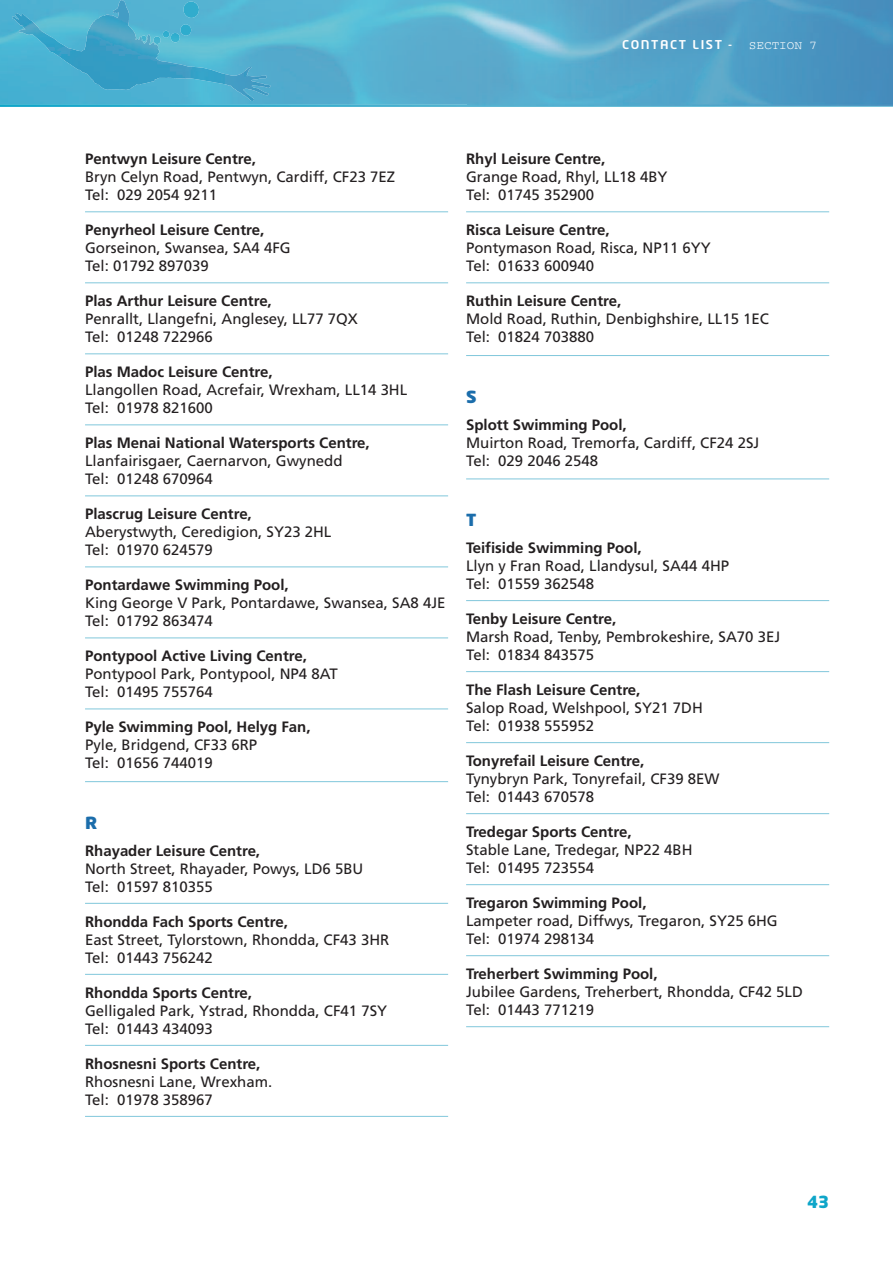
<style>
.page{position:relative;width:893px;height:1263px;background:#fff}
.page>*{position:absolute;margin:0;border:0;box-sizing:border-box;transform-origin:0 0}
.t1{font:900 16.5px "Neo Tech";color:#1b6dab;scale:1.05 1}
.t2{font:900 16.5px "Neo Tech";color:#0fa6c9}
.t3{font:15px/18px "Frutiger";color:#231f20}
.t4{font:700 15px "Frutiger";color:#231f20}
.t5{font:500 12px "Neo Tech";letter-spacing:.125em;color:#fff;scale:1.05 1}
.t6{font:12px "Courier";color:#fff;scale:1.05 1}
</style>
<div class="page">
<hr style="left:85px;top:211px;width:363px;height:1px;background:#81c7db">
<hr style="left:85px;top:282px;width:363px;height:1px;background:#81c7db">
<hr style="left:85px;top:353px;width:363px;height:1px;background:#81c7db">
<hr style="left:85px;top:424px;width:363px;height:1px;background:#81c7db">
<hr style="left:85px;top:495px;width:363px;height:1px;background:#81c7db">
<hr style="left:85px;top:566px;width:363px;height:1px;background:#81c7db">
<hr style="left:85px;top:637px;width:363px;height:1px;background:#81c7db">
<hr style="left:85px;top:708px;width:363px;height:1px;background:#81c7db">
<hr style="left:85px;top:781px;width:363px;height:1px;background:#81c7db">
<hr style="left:85px;top:903px;width:363px;height:1px;background:#81c7db">
<hr style="left:85px;top:974px;width:363px;height:1px;background:#81c7db">
<hr style="left:85px;top:1045px;width:363px;height:1px;background:#81c7db">
<hr style="left:85px;top:1116px;width:363px;height:1px;background:#81c7db">
<hr style="left:466px;top:211px;width:363px;height:1px;background:#81c7db">
<hr style="left:466px;top:282px;width:363px;height:1px;background:#81c7db">
<hr style="left:466px;top:355px;width:363px;height:1px;background:#81c7db">
<hr style="left:466px;top:478px;width:363px;height:1px;background:#81c7db">
<hr style="left:466px;top:600px;width:363px;height:1px;background:#81c7db">
<hr style="left:466px;top:671px;width:363px;height:1px;background:#81c7db">
<hr style="left:466px;top:742px;width:363px;height:1px;background:#81c7db">
<hr style="left:466px;top:813px;width:363px;height:1px;background:#81c7db">
<hr style="left:466px;top:884px;width:363px;height:1px;background:#81c7db">
<hr style="left:466px;top:955px;width:363px;height:1px;background:#81c7db">
<hr style="left:466px;top:1026px;width:363px;height:1px;background:#81c7db">
<img style="left:91px;top:0;width:376px;height:104px">
<img style="left:175px;top:78px;width:77px;height:23px">
<svg style="left:0;top:0;width:91px;height:107px;background:#49b1d1"></svg>
<svg style="left:141px;top:36px;width:6px;height:5px"></svg>
<svg style="left:153px;top:24px;width:39px;height:20px"></svg>
<img style="left:183px;top:2px;width:17px;height:16px">
<img style="left:467px;top:0;width:426px;height:106px">
<p class="t5" style="left:622px;top:40px;width:107px">CONTACT LIST -</p>
<p class="t6" style="left:749px;top:42px;width:66px">SECTION 7</p>
<p class="t4" style="left:85px;top:153px;width:172px">Pentwyn Leisure Centre,</p>
<p class="t3" style="left:85px;top:169px;width:312px">Bryn Celyn Road, Pentwyn, Cardiff, CF23 7EZ<br>Tel: 029 2054 9211</p>
<p class="t4" style="left:85px;top:224px;width:181px">Penyrheol Leisure Centre,</p>
<p class="t3" style="left:85px;top:240px;width:207px">Gorseinon, Swansea, SA4 4FG<br>Tel: 01792 897039</p>
<p class="t4" style="left:85px;top:295px;width:188px">Plas Arthur Leisure Centre,</p>
<p class="t3" style="left:85px;top:311px;width:274px">Penrallt, Llangefni, Anglesey, LL77 7QX<br>Tel: 01248 722966</p>
<p class="t4" style="left:85px;top:366px;width:189px">Plas Madoc Leisure Centre,</p>
<p class="t3" style="left:85px;top:382px;width:324px">Llangollen Road, Acrefair, Wrexham, LL14 3HL<br>Tel: 01978 821600</p>
<p class="t4" style="left:85px;top:437px;width:286px">Plas Menai National Watersports Centre,</p>
<p class="t3" style="left:85px;top:453px;width:259px">Llanfairisgaer, Caernarvon, Gwynedd<br>Tel: 01248 670964</p>
<p class="t4" style="left:85px;top:508px;width:168px">Plascrug Leisure Centre,</p>
<p class="t3" style="left:85px;top:524px;width:248px">Aberystwyth, Ceredigion, SY23 2HL<br>Tel: 01970 624579</p>
<p class="t4" style="left:85px;top:579px;width:205px">Pontardawe Swimming Pool,</p>
<p class="t3" style="left:85px;top:595px;width:362px">King George V Park, Pontardawe, Swansea, SA8 4JE<br>Tel: 01792 863474</p>
<p class="t4" style="left:85px;top:650px;width:223px">Pontypool Active Living Centre,</p>
<p class="t3" style="left:85px;top:666px;width:254px">Pontypool Park, Pontypool, NP4 8AT<br>Tel: 01495 755764</p>
<p class="t4" style="left:85px;top:721px;width:227px">Pyle Swimming Pool, Helyg Fan,</p>
<p class="t3" style="left:85px;top:737px;width:174px">Pyle, Bridgend, CF33 6RP<br>Tel: 01656 744019</p>
<p class="t1" style="left:85px;top:816px;width:13px">R</p>
<p class="t4" style="left:85px;top:844px;width:177px">Rhayader Leisure Centre,</p>
<p class="t3" style="left:85px;top:861px;width:280px">North Street, Rhayader, Powys, LD6 5BU<br>Tel: 01597 810355</p>
<p class="t4" style="left:85px;top:916px;width:204px">Rhondda Fach Sports Centre,</p>
<p class="t3" style="left:85px;top:932px;width:306px">East Street, Tylorstown, Rhondda, CF43 3HR<br>Tel: 01443 756242</p>
<p class="t4" style="left:85px;top:987px;width:169px">Rhondda Sports Centre,</p>
<p class="t3" style="left:85px;top:1003px;width:304px">Gelligaled Park, Ystrad, Rhondda, CF41 7SY<br>Tel: 01443 434093</p>
<p class="t4" style="left:85px;top:1058px;width:177px">Rhosnesni Sports Centre,</p>
<p class="t3" style="left:85px;top:1074px;width:189px">Rhosnesni Lane, Wrexham.<br>Tel: 01978 358967</p>
<p class="t4" style="left:466px;top:153px;width:141px">Rhyl Leisure Centre,</p>
<p class="t3" style="left:466px;top:169px;width:203px">Grange Road, Rhyl, LL18 4BY<br>Tel: 01745 352900</p>
<p class="t4" style="left:466px;top:224px;width:145px">Risca Leisure Centre,</p>
<p class="t3" style="left:466px;top:240px;width:246px">Pontymason Road, Risca, NP11 6YY<br>Tel: 01633 600940</p>
<p class="t4" style="left:466px;top:295px;width:157px">Ruthin Leisure Centre,</p>
<p class="t3" style="left:466px;top:311px;width:304px">Mold Road, Ruthin, Denbighshire, LL15 1EC<br>Tel: 01824 703880</p>
<p class="t1" style="left:466px;top:390px;width:12px">S</p>
<p class="t4" style="left:466px;top:418px;width:162px">Splott Swimming Pool,</p>
<p class="t3" style="left:466px;top:435px;width:295px">Muirton Road, Tremorfa, Cardiff, CF24 2SJ<br>Tel: 029 2046 2548</p>
<p class="t1" style="left:466px;top:514px;width:11px">T</p>
<p class="t4" style="left:466px;top:542px;width:177px">Teifiside Swimming Pool,</p>
<p class="t3" style="left:466px;top:558px;width:265px">Llyn y Fran Road, Llandysul, SA44 4HP<br>Tel: 01559 362548</p>
<p class="t4" style="left:466px;top:613px;width:152px">Tenby Leisure Centre,</p>
<p class="t3" style="left:466px;top:629px;width:316px">Marsh Road, Tenby, Pembrokeshire, SA70 3EJ<br>Tel: 01834 843575</p>
<p class="t4" style="left:466px;top:684px;width:176px">The Flash Leisure Centre,</p>
<p class="t3" style="left:466px;top:700px;width:238px">Salop Road, Welshpool, SY21 7DH<br>Tel: 01938 555952</p>
<p class="t4" style="left:466px;top:755px;width:180px">Tonyrefail Leisure Centre,</p>
<p class="t3" style="left:466px;top:771px;width:255px">Tynybryn Park, Tonyrefail, CF39 8EW<br>Tel: 01443 670578</p>
<p class="t4" style="left:466px;top:826px;width:167px">Tredegar Sports Centre,</p>
<p class="t3" style="left:466px;top:842px;width:228px">Stable Lane, Tredegar, NP22 4BH<br>Tel: 01495 723554</p>
<p class="t4" style="left:466px;top:897px;width:182px">Tregaron Swimming Pool,</p>
<p class="t3" style="left:466px;top:913px;width:313px">Lampeter road, Diffwys, Tregaron, SY25 6HG<br>Tel: 01974 298134</p>
<p class="t4" style="left:466px;top:968px;width:193px">Treherbert Swimming Pool,</p>
<p class="t3" style="left:466px;top:984px;width:338px">Jubilee Gardens, Treherbert, Rhondda, CF42 5LD<br>Tel: 01443 771219</p>
<p class="t2" style="left:807px;top:1195px;width:23px">43</p>
</div>
